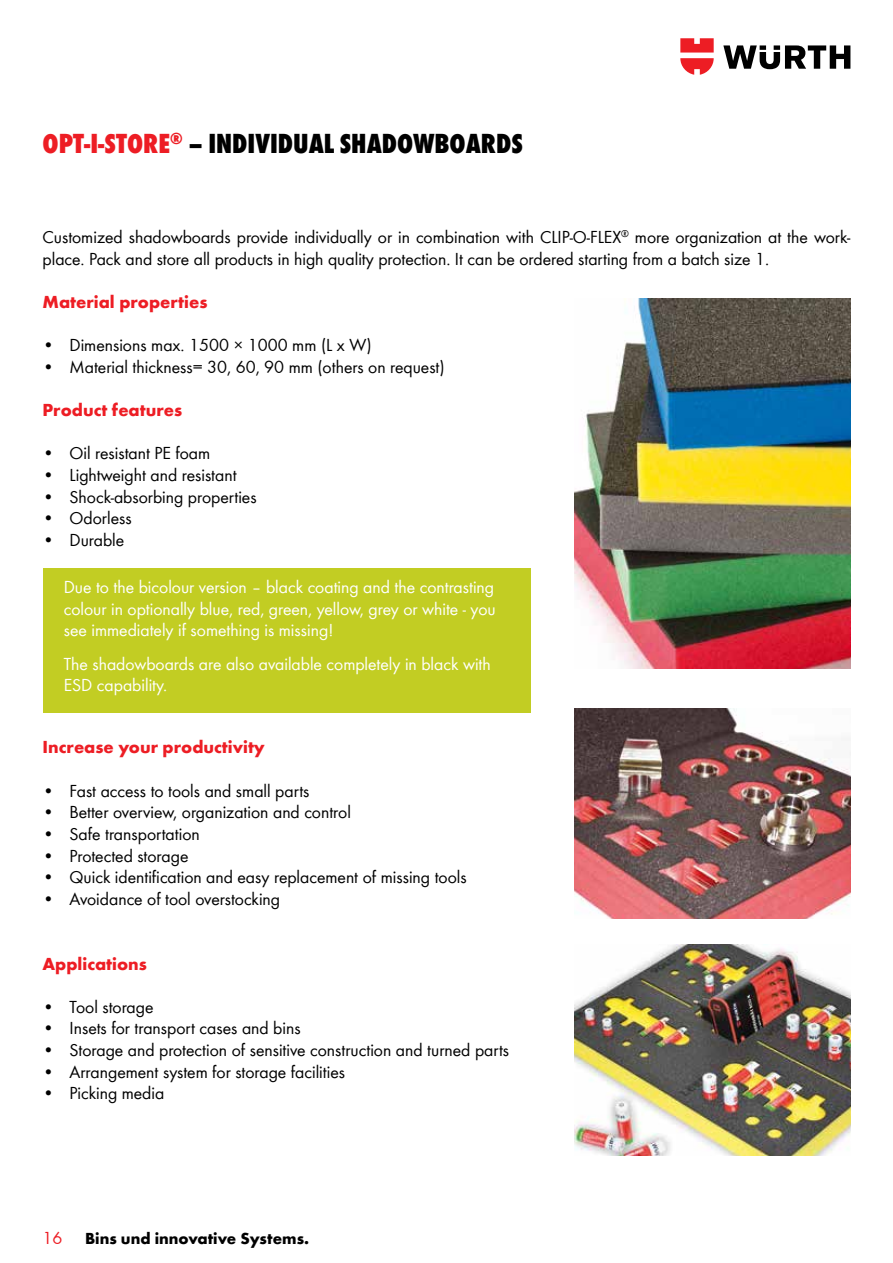
<style>
.page{position:relative;width:893px;height:1263px;background:#fff}
.page>*{position:absolute;margin:0;border:0;box-sizing:border-box;transform-origin:0 0}
.t1{font:28.5px "Wuerth Extra Bold Cond Caps";color:#000}
.t2{font:18px/21.6px "Wuerth";color:#000}
.t3{font:18px/21.6px "Wuerth";color:#fff;text-align:justify}
.t4{font:700 18px "Wuerth";color:#ed1d24}
.t5{font:18px "Wuerth";color:#ed1d24}
.t6{font:700 16.5px "Wuerth";color:#000}
.s1{color:#ed1d24}
</style>
<div class="page">
<svg style="left:723px;top:45px;width:127px;height:24px"></svg>
<svg style="left:680px;top:38px;width:34px;height:37px"></svg>
<img style="left:574px;top:299px;width:276px;height:370px">
<img style="left:574px;top:945px;width:276px;height:210px">
<img style="left:574px;top:708px;width:276px;height:210px">
<div style="left:43px;top:568px;width:487px;height:144px;background:#c2cd23"></div>
<h1 class="t1" style="left:43px;top:123px;width:482px"><span class="s1">OPT-I-STORE</span><sup>®</sup> – INDIVIDUAL SHADOWBOARDS</h1>
<p class="t2" style="left:43px;top:226px;width:809px">Customized shadowboards provide individually or in combination with CLIP-O-FLEX<sup>®</sup> more organization at the work&shy;place. Pack and store all products in high quality protection. It can be ordered starting from a batch size 1.</p>
<p class="t4" style="left:43px;top:289px;width:166px">Material properties</p>
<p class="t2" style="left:43px;top:334px;width:331px">• Dimensions max. 1500 × 1000 mm (L x W)</p>
<p class="t2" style="left:43px;top:355px;width:404px">• Material thickness= 30, 60, 90 mm (others on request)</p>
<p class="t4" style="left:43px;top:397px;width:141px">Product features</p>
<p class="t2" style="left:43px;top:442px;width:169px">• Oil resistant PE foam</p>
<p class="t2" style="left:43px;top:463px;width:196px">• Lightweight and resistant</p>
<p class="t2" style="left:43px;top:485px;width:216px">• Shock-absorbing properties</p>
<p class="t2" style="left:43px;top:507px;width:91px">• Odorless</p>
<p class="t2" style="left:43px;top:528px;width:83px">• Durable</p>
<p class="t3" style="left:64px;top:575px;width:433px">Due to the bicolour version – black coating and the contrasting colour in optionally blue, red, green, yellow, grey or white - you see immediately if something is missing!</p>
<p class="t3" style="left:64px;top:652px;width:429px">The shadowboards are also available completely in black with<br>ESD capability.</p>
<p class="t4" style="left:43px;top:734px;width:224px">Increase your productivity</p>
<p class="t2" style="left:43px;top:779px;width:269px">• Fast access to tools and small parts</p>
<p class="t2" style="left:43px;top:801px;width:310px">• Better overview, organization and control</p>
<p class="t2" style="left:43px;top:822px;width:159px">• Safe transportation</p>
<p class="t2" style="left:43px;top:844px;width:147px">• Protected storage</p>
<p class="t2" style="left:43px;top:865px;width:426px">• Quick identification and easy replacement of missing tools</p>
<p class="t2" style="left:43px;top:887px;width:239px">• Avoidance of tool overstocking</p>
<p class="t4" style="left:43px;top:950px;width:106px">Applications</p>
<p class="t2" style="left:43px;top:995px;width:113px">• Tool storage</p>
<p class="t2" style="left:43px;top:1017px;width:260px">• Insets for transport cases and bins</p>
<p class="t2" style="left:43px;top:1038px;width:468px">• Storage and protection of sensitive construction and turned parts</p>
<p class="t2" style="left:43px;top:1060px;width:304px">• Arrangement system for storage facilities</p>
<p class="t2" style="left:43px;top:1081px;width:123px">• Picking media</p>
<p class="t5" style="left:43px;top:1225px;width:21px">16</p>
<p class="t6" style="left:85px;top:1226px;width:226px">Bins und innovative Systems.</p>
</div>
